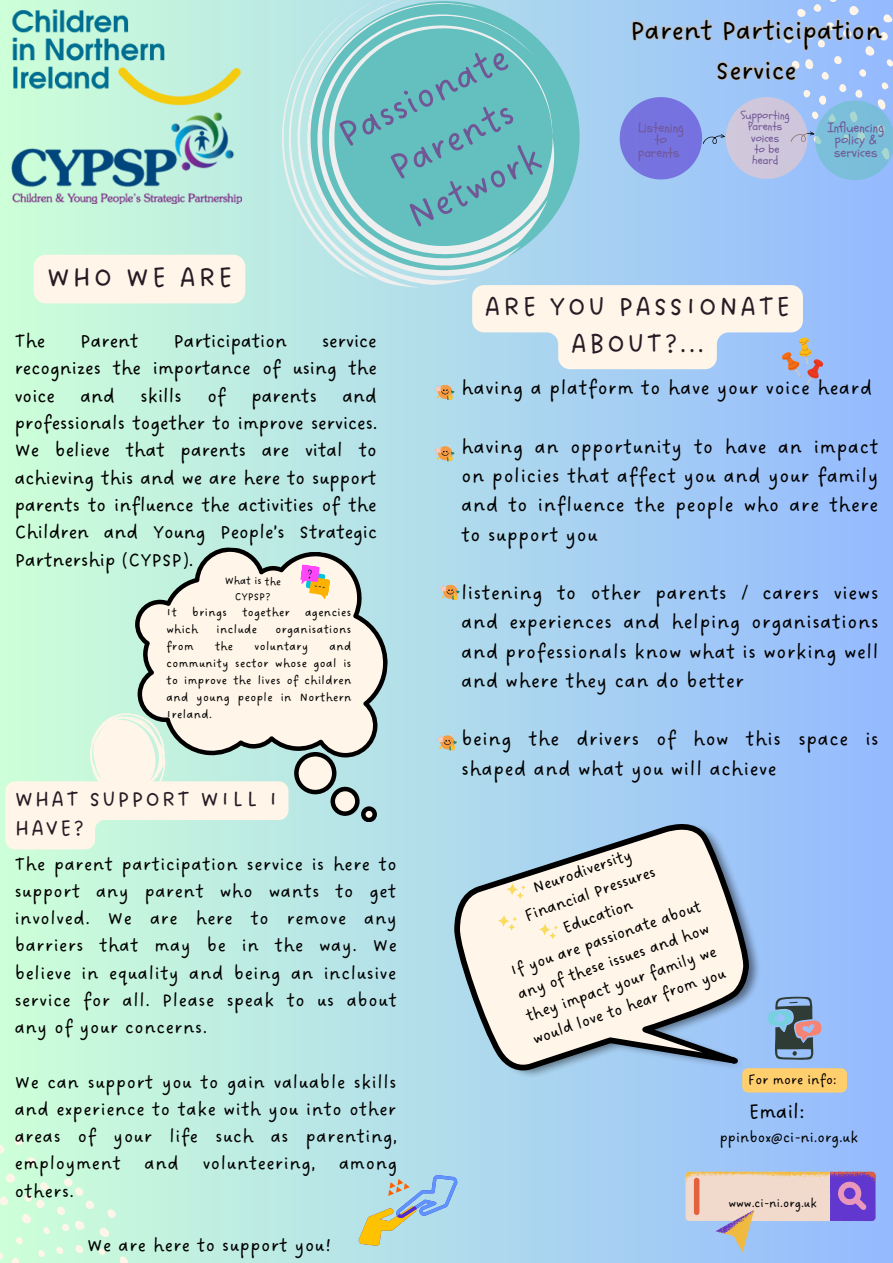
<style>
.page{position:relative;width:893px;height:1263px;background:#fff}
.page>*{position:absolute;margin:0;border:0;box-sizing:border-box;transform-origin:0 0}
.t1{font:40.8px/52.1px "DO Sans Regular";color:#705796;text-align:center}
.t2{font:29.7px "DO Sans Regular";letter-spacing:.08em;color:#291b25}
.t3{font:28.88px/40px "DO Sans Regular";color:#000;text-align:center}
.t4{font:28.88px/36.8px "DO Sans Regular";letter-spacing:.08em;color:#291b25;text-align:center}
.t5{font:23.4px/29.3px "DO Sans Regular";letter-spacing:.08em;color:#291b25}
.t6{font:21.75px "DO Sans Regular";color:#000}
.t7{font:20.92px/29.2px "DO Sans Regular";letter-spacing:.03em;color:#000;text-align:justify}
.t8{font:20.33px/27.3px "DO Sans Regular";color:#000;text-align:justify}
.t9{font:19.58px/27.2px "DO Sans Regular";letter-spacing:.03em;color:#000;text-align:justify}
.t10{font:17.17px/23.8px "DO Sans Regular";color:#000;text-align:center}
.t11{font:15.83px "DO Sans Regular";color:#000}
.t12{font:14.62px "DO Sans Regular";color:#000}
.t13{font:13.5px/12.8px "Schoolbell";color:#705796;text-align:center}
.t14{font:13.12px "DO Sans Regular";color:#000}
.t15{font:12.52px/17.1px "DO Sans Regular";letter-spacing:.03em;color:#000}
.t16{font:11.48px/11.3px "Schoolbell";color:#705796;text-align:center}
.t17{font:11.48px/16px "DO Sans Regular";color:#000;text-align:center}
</style>
<div class="page">
<div style="left:0;top:0;width:893px;height:1263px;background:linear-gradient(to right,#cdffd8,#94b9ff)"></div>
<svg style="left:128px;top:542px;width:265px;height:222px;background:#dee5da"></svg>
<svg style="left:299px;top:564px;width:32px;height:36px"></svg>
<div style="left:34px;top:255px;width:211px;height:48px;background:#fff6e9;border-radius:12px"></div>
<svg style="left:439px;top:807px;width:361px;height:359px;background:#bdd2e2"></svg>
<svg style="left:506px;top:883px;width:20px;height:16px"></svg>
<svg style="left:498px;top:915px;width:19px;height:16px"></svg>
<svg style="left:539px;top:923px;width:19px;height:16px"></svg>
<svg style="left:435px;top:382px;width:19px;height:18px"></svg>
<svg style="left:472px;top:285px;width:351px;height:101px;background:#dbe3ea"></svg>
<svg style="left:440px;top:582px;width:19px;height:18px"></svg>
<svg style="left:437px;top:733px;width:20px;height:17px"></svg>
<svg style="left:435px;top:444px;width:19px;height:17px"></svg>
<svg style="left:469px;top:1px;width:110px;height:272px;background:#90ccde"></svg>
<svg style="left:548px;top:23px;width:6px;height:231px"></svg>
<svg style="left:520px;top:13px;width:28px;height:252px;background:#7fc8cd"></svg>
<svg style="left:469px;top:3px;width:51px;height:273px;background:#76c6c7"></svg>
<svg style="left:419px;top:0;width:50px;height:285px;background:#74c5c5"></svg>
<svg style="left:282px;top:0;width:137px;height:288px;background:#9bd6d5"></svg>
<svg style="left:619px;top:0;width:274px;height:180px;background:#9ebbeb"></svg>
<img style="left:12px;top:8px;width:229px;height:196px">
<svg style="left:768px;top:996px;width:53px;height:64px;background:#798da7"></svg>
<svg style="left:685px;top:1171px;width:191px;height:81px;background:#bfb7d1"></svg>
<div style="left:742px;top:1068px;width:105px;height:24px;background:#ffce6d"></div>
<svg style="left:346px;top:1168px;width:123px;height:84px;background:#b3d4d4"></svg>
<svg style="left:99px;top:1227px;width:10px;height:10px"></svg>
<svg style="left:75px;top:1221px;width:9px;height:9px"></svg>
<svg style="left:22px;top:1214px;width:9px;height:9px"></svg>
<svg style="left:6px;top:1173px;width:9px;height:10px"></svg>
<svg style="left:0;top:1145px;width:4px;height:8px"></svg>
<svg style="left:27px;top:1157px;width:9px;height:9px"></svg>
<svg style="left:0;top:1196px;width:8px;height:9px"></svg>
<svg style="left:107px;top:1209px;width:9px;height:9px"></svg>
<svg style="left:15px;top:1136px;width:8px;height:9px"></svg>
<svg style="left:120px;top:1256px;width:9px;height:7px"></svg>
<svg style="left:57px;top:1178px;width:37px;height:37px"></svg>
<svg style="left:24px;top:1182px;width:25px;height:26px"></svg>
<svg style="left:75px;top:1245px;width:8px;height:8px"></svg>
<svg style="left:12px;top:1257px;width:7px;height:6px"></svg>
<svg style="left:0;top:1251px;width:3px;height:8px"></svg>
<svg style="left:62px;top:1224px;width:7px;height:7px"></svg>
<svg style="left:16px;top:1237px;width:7px;height:7px"></svg>
<svg style="left:56px;top:1247px;width:7px;height:7px"></svg>
<svg style="left:43px;top:1227px;width:7px;height:7px"></svg>
<svg style="left:38px;top:1250px;width:7px;height:7px"></svg>
<svg style="left:99px;top:1248px;width:6px;height:7px"></svg>
<svg style="left:5px;top:708px;width:372px;height:141px;background:#d7e8da"></svg>
<h2 class="t2" style="left:47px;top:259px;width:187px">WHO WE ARE</h2>
<h1 class="t1" style="left:330px;top:114px;width:186px;rotate:-26deg">Passionate<br>Parents<br>Network</h1>
<h3 class="t3" style="left:630px;top:12px;width:254px">Parent Participation<br>Service</h3>
<p class="t13" style="left:638px;top:121px;width:47px">Listening to parents</p>
<p class="t16" style="left:741px;top:110px;width:50px">Supporting<br>Parents voices<br>to be heard</p>
<p class="t13" style="left:827px;top:121px;width:58px">Influencing policy &amp; services</p>
<p class="t8" style="left:15px;top:328px;width:32px">The</p>
<p class="t8" style="left:80px;top:328px;width:60px">Parent</p>
<p class="t8" style="left:173px;top:328px;width:115px">Participation</p>
<p class="t8" style="left:15px;top:328px;width:364px;text-indent:307px">service recognizes the importance of using the voice</p>
<p class="t8" style="left:81px;top:383px;width:36px">and</p>
<p class="t8" style="left:141px;top:383px;width:43px">skills</p>
<p class="t8" style="left:207px;top:383px;width:20px">of</p>
<p class="t8" style="left:251px;top:383px;width:67px">parents</p>
<p class="t8" style="left:15px;top:383px;width:364px;text-indent:328px">and professionals together to improve services.<br>We believe that parents are vital to achieving this and we are here to support parents to influence the activities of the Children and Young People’s Strategic Partnership (CYPSP).</p>
<p class="t17" style="left:225px;top:573px;width:58px;rotate:1deg">What is the<br>CYPSP?</p>
<p class="t15" style="left:166px;top:604px;width:186px">It brings together agencies which</p>
<p class="t15" style="left:217px;top:621px;width:42px">include</p>
<p class="t15" style="left:275px;top:621px;width:77px">organisations</p>
<p class="t15" style="left:166px;top:638px;width:29px">from</p>
<p class="t15" style="left:215px;top:638px;width:20px">the</p>
<p class="t15" style="left:254px;top:638px;width:55px">voluntary</p>
<p class="t15" style="left:167px;top:638px;width:187px;text-align:justify;text-indent:163px">and community sector whose goal is to improve the lives of children and young people in Northern Ireland.</p>
<p class="t5" style="left:15px;top:785px;width:264px">WHAT SUPPORT WILL I<br>HAVE?</p>
<p class="t9" style="left:15px;top:851px;width:384px">The parent participation service is here to support any parent who wants to get involved. We are here to remove any barriers that may be in the way. We believe in equality and being an inclusive service for all. Please speak to us about any of your concerns.</p>
<p class="t9" style="left:15px;top:1069px;width:384px">We can support you to gain valuable skills and experience to take with you into other areas of your life such as parenting, employment and volunteering, among others.</p>
<p class="t9" style="left:87px;top:1233px;width:245px">We are here to support you!</p>
<h3 class="t4" style="left:485px;top:289px;width:307px">ARE YOU PASSIONATE<br>ABOUT?...</h3>
<p class="t7" style="left:461px;top:374px;width:412px">having a platform to have your voice heard</p>
<p class="t7" style="left:461px;top:433px;width:418px">having an opportunity to have an impact on policies that affect you and your family and to influence the people who are there to support you</p>
<p class="t7" style="left:461px;top:579px;width:419px">listening to other parents / carers views and experiences and helping organisations and professionals know what is working well and where they can do better</p>
<p class="t7" style="left:461px;top:725px;width:419px">being the drivers of how this space is shaped and what you will achieve</p>
<p class="t10" style="left:483px;top:893px;width:205px;rotate:-19deg">Neurodiversity<br>Financial Pressures<br>Education<br>If you are passionate about any of these issues and how they impact your family we would love to hear from you</p>
<p class="t12" style="left:748px;top:1071px;width:90px">For more info:</p>
<p class="t6" style="left:749px;top:1099px;width:57px">Email:</p>
<p class="t11" style="left:720px;top:1128px;width:140px">ppinbox@ci-ni.org.uk</p>
<p class="t14" style="left:728px;top:1196px;width:90px">www.ci-ni.org.uk</p>
</div>
